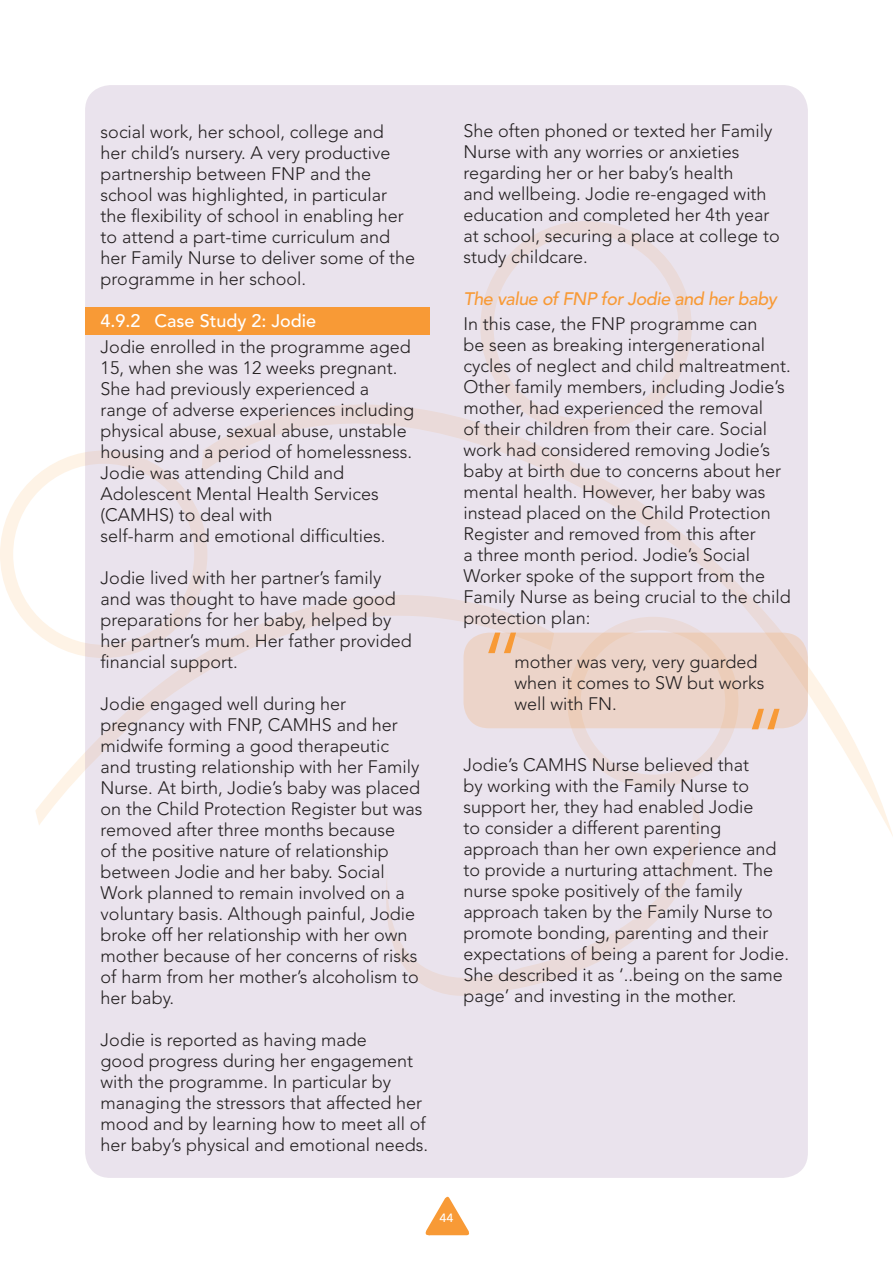
<style>
.page{position:relative;width:893px;height:1263px;background:#fff}
.page>*{position:absolute;margin:0;border:0;box-sizing:border-box;transform-origin:0 0}
.NEW_Body_TEXT{font:300 18px/21px "Avenir";color:#231f20}
.NEW_Heading_4{font:italic 500 18px "Avenir";letter-spacing:-.025em;color:#f89a36}
.NEW_Heading_3__Intro{font:500 18px "Avenir";color:#fff}
.t1{font:500 12px "Avenir Next";color:#fff}
</style>
<div class="page">
<div style="left:0;top:451px;width:207px;height:207px;border:13px solid #fef3e6;border-radius:50%"></div>
<svg style="left:808px;top:667px;width:85px;height:169px"></svg>
<svg style="left:35px;top:472px;width:50px;height:353px"></svg>
<svg style="left:425px;top:1196px;width:45px;height:40px"></svg>
<div style="left:85px;top:85px;width:723px;height:1093px;background:#eae3ed;border-radius:26px"></div>
<svg style="left:463px;top:633px;width:345px;height:95px;background:#ecd3c6"></svg>
<svg style="left:488px;top:633px;width:28px;height:20px"></svg>
<svg style="left:752px;top:709px;width:28px;height:20px"></svg>
<div style="left:85px;top:308px;width:344px;height:27px;background:#f89a36"></div>
<p class="NEW_Body_TEXT" style="left:101px;top:122px;width:316px">social work, her school, college and<br>her child’s nursery. A very productive partnership between FNP and the school was highlighted, in particular the flexibility of school in enabling her to attend a part-time curriculum and her Family Nurse to deliver some of the programme in her school.</p>
<p class="NEW_Heading_3__Intro" style="left:101px;top:311px;width:217px">4.9.2 Case Study 2: Jodie</p>
<p class="NEW_Body_TEXT" style="left:101px;top:336px;width:315px">Jodie enrolled in the programme aged 15, when she was 12 weeks pregnant.<br>She had previously experienced a range of adverse experiences including physical abuse, sexual abuse, unstable housing and a period of homelessness.<br>Jodie was attending Child and Adolescent Mental Health Services (CAMHS) to deal with<br>self-harm and emotional difficulties.</p>
<p class="NEW_Body_TEXT" style="left:101px;top:567px;width:313px">Jodie lived with her partner’s family and was thought to have made good preparations for her baby, helped by her partner’s mum. Her father provided financial support.</p>
<p class="NEW_Body_TEXT" style="left:101px;top:693px;width:323px">Jodie engaged well during her pregnancy with FNP, CAMHS and her midwife forming a good therapeutic and trusting relationship with her Family Nurse. At birth, Jodie’s baby was placed on the Child Protection Register but was removed after three months because<br>of the positive nature of relationship between Jodie and her baby. Social Work planned to remain involved on a voluntary basis. Although painful, Jodie broke off her relationship with her own mother because of her concerns of risks of harm from her mother’s alcoholism to her baby.</p>
<p class="NEW_Body_TEXT" style="left:101px;top:1029px;width:329px">Jodie is reported as having made<br>good progress during her engagement with the programme. In particular by managing the stressors that affected her mood and by learning how to meet all of her baby’s physical and emotional needs.</p>
<p class="NEW_Body_TEXT" style="left:463px;top:120px;width:318px">She often phoned or texted her Family Nurse with any worries or anxieties regarding her or her baby’s health<br>and wellbeing. Jodie re-engaged with education and completed her 4th year at school, securing a place at college to study childcare.</p>
<p class="NEW_Heading_4" style="left:463px;top:288px;width:315px">The value of FNP for Jodie and her baby</p>
<p class="NEW_Body_TEXT" style="left:463px;top:314px;width:329px">In this case, the FNP programme can<br>be seen as breaking intergenerational cycles of neglect and child maltreatment.<br>Other family members, including Jodie’s mother, had experienced the removal<br>of their children from their care. Social work had considered removing Jodie’s baby at birth due to concerns about her mental health. However, her baby was instead placed on the Child Protection Register and removed from this after<br>a three month period. Jodie’s Social Worker spoke of the support from the Family Nurse as being crucial to the child protection plan:</p>
<p class="NEW_Body_TEXT" style="left:514px;top:651px;width:251px">mother was very, very guarded when it comes to SW but works well with FN.</p>
<p class="NEW_Body_TEXT" style="left:463px;top:755px;width:327px">Jodie’s CAMHS Nurse believed that<br>by working with the Family Nurse to support her, they had enabled Jodie<br>to consider a different parenting approach than her own experience and to provide a nurturing attachment. The nurse spoke positively of the family approach taken by the Family Nurse to promote bonding, parenting and their expectations of being a parent for Jodie.<br>She described it as ‘..being on the same page’ and investing in the mother.</p>
<p class="t1" style="left:439px;top:1208px;width:16px">44</p>
</div>
